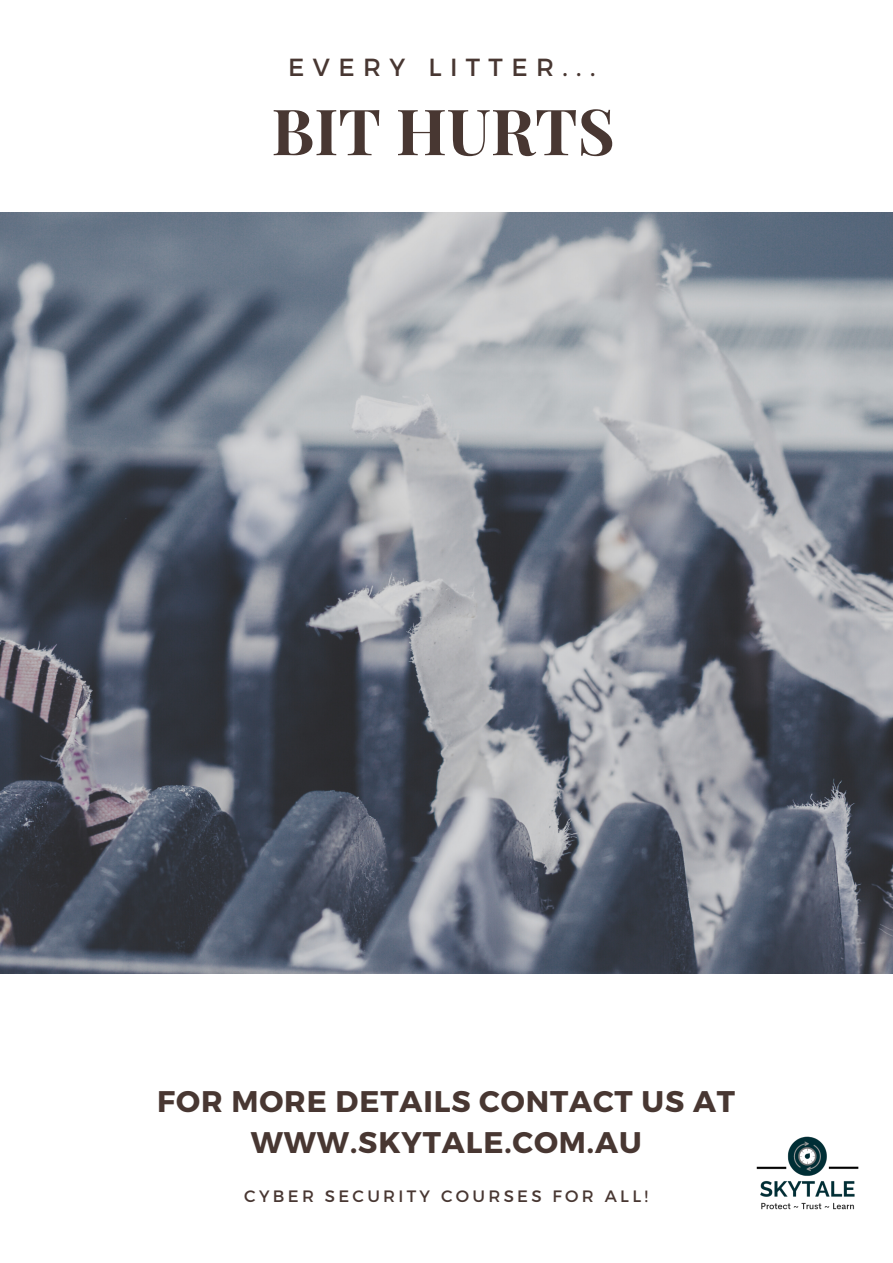
<style>
.page{position:relative;width:893px;height:1263px;background:#fff}
.page>*{position:absolute;margin:0;border:0;box-sizing:border-box;transform-origin:0 0}
.t1{font:700 63.75px "Playfair Display";color:#483732}
.t2{font:700 29.85px/41.6px "Montserrat";letter-spacing:.03em;color:#483732;text-align:center}
.t3{font:24.75px "Montserrat";letter-spacing:.34em;color:#483732}
.t4{font:16.5px "Montserrat";letter-spacing:.2em;color:#483732}
</style>
<div class="page">
<img style="left:0;top:212px;width:893px;height:762px">
<img style="left:756px;top:1136px;width:103px;height:74px">
<p class="t3" style="left:288px;top:52px;width:309px">EVERY LITTER...</p>
<p class="t1" style="left:271px;top:86px;width:345px">BIT HURTS</p>
<p class="t2" style="left:157px;top:1079px;width:579px">FOR MORE DETAILS CONTACT US AT<br>WWW.SKYTALE.COM.AU</p>
<p class="t4" style="left:244px;top:1186px;width:405px">CYBER SECURITY COURSES FOR ALL!</p>
</div>
